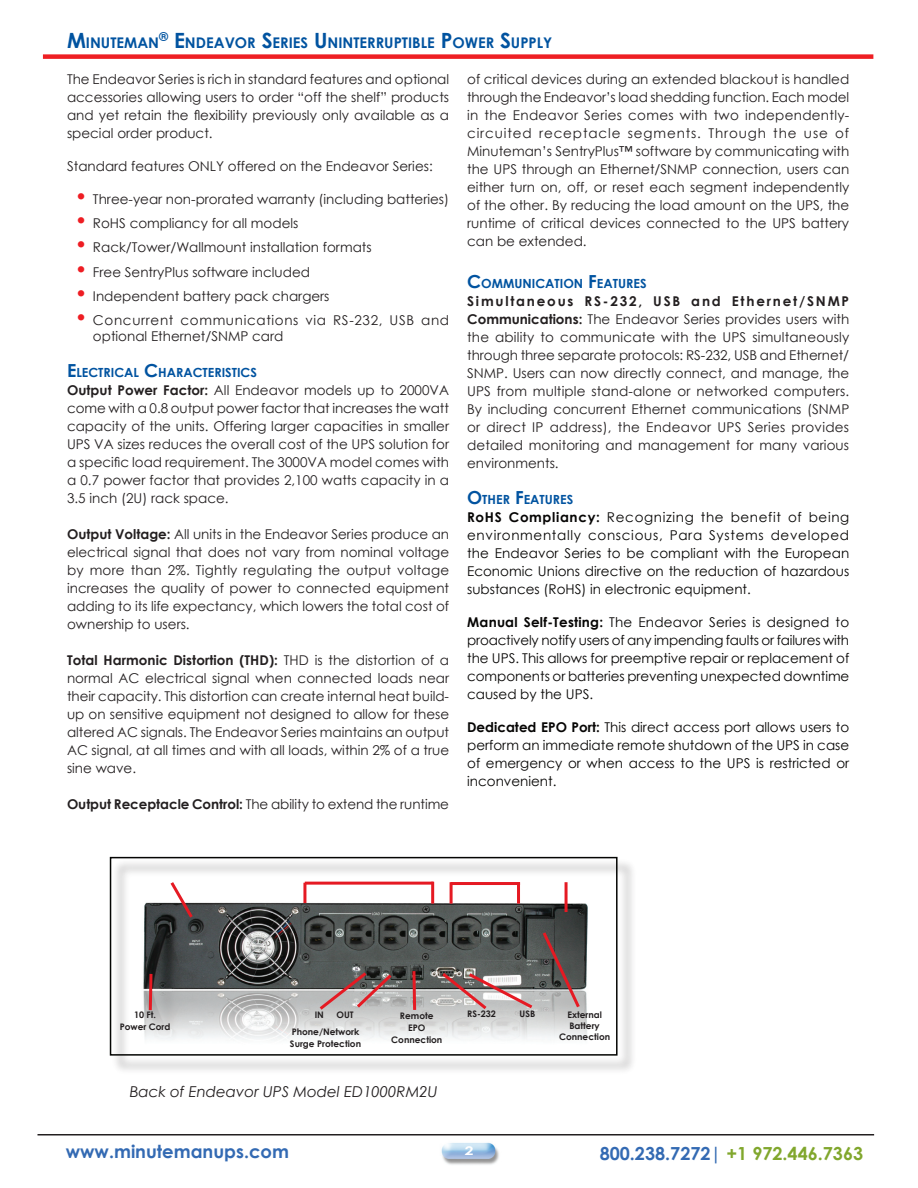
<style>
.page{position:relative;width:918px;height:1188px;background:#fff}
.page>*{position:absolute;margin:0;border:0;box-sizing:border-box;transform-origin:0 0}
.t1{font:21px/24px "Century Gothic";color:#ee1d23;text-align:justify}
.t2{font:700 18px "Century Gothic";color:#81a72d}
.t3{font:700 18px "Century Gothic";color:#336ab3}
.t4{font:italic 15px "Century Gothic";color:#231f20}
.t5{font:700 14.7px "Century Gothic";color:#0153a0}
.t6{font:13.5px/18px "Century Gothic";color:#231f20;text-align:justify}
.t7{font:13.5px/18px "Century Gothic";color:#060504;text-align:justify}
.t8{font:700 12.6px "Century Gothic";color:#0153a0}
.t9{font:700 12px "Century Gothic";color:#fff;scale:1.3 1}
.t10{font:700 9px/12.3px "Century Gothic";color:#231f20;text-align:center}
.s1{font-size:21px}
.s2{font-size:18px}
.s3{font-weight:700}
.s4{color:#336ab3}
</style>
<div class="page">
<div style="left:43px;top:54px;width:830px;height:5px;background:#ee1f23"></div>
<div style="left:111px;top:858px;width:527px;height:218px;background:#231f20;opacity:.75"></div>
<div style="left:110px;top:857px;width:508px;height:199px;border:2px solid #040503"></div>
<img style="left:441px;top:1142px;width:58px;height:23px">
<hr style="left:38px;top:1134px;width:836px;height:2px;background:#231f20">
<p class="t5" style="left:67px;top:32px;width:487px"><span class="s1">M</span>inuteman<sup>®</sup> <span class="s1">E</span>ndeavor <span class="s1">S</span>eries <span class="s1">U</span> ninterruptible <span class="s1">P</span>ower <span class="s1">S</span>upply</p>
<p class="t6" style="left:67px;top:70px;width:384px">The Endeavor Series is rich in standard features and optional accessories allowing users to order “off the shelf” products and yet retain the flexibility previously only available as a special order product.</p>
<p class="t6" style="left:67px;top:157px;width:367px">Standard features ONLY offered on the Endeavor Series:</p>
<p class="t6" style="left:93px;top:187px;width:358px;line-height:24px;text-align:left">Three-year non-prorated warranty (including batteries)<br>RoHS compliancy for all models Rack/Tower/Wallmount installation formats<br>Free SentryPlus software included<br>Independent battery pack chargers<br>Concurrent communications via RS-232, USB and</p>
<p class="t6" style="left:93px;top:327px;width:192px">optional Ethernet/SNMP card</p>
<p class="t8" style="left:67px;top:363px;width:191px"><span class="s2">E</span> lectrical <span class="s2">C</span>haracteristics</p>
<p class="t6" style="left:67px;top:381px;width:384px"><span class="s3">Output Power Factor:</span> All Endeavor models up to 2000VA come with a 0.8 output power factor that increases the watt capacity of the units. Offering larger capacities in smaller UPS VA sizes reduces the overall cost of the UPS solution for a specific load requirement. The 3000VA model comes with a 0.7 power factor that provides 2,100 watts capacity in a 3.5 inch (2U) rack space.</p>
<p class="t6" style="left:67px;top:525px;width:384px"><span class="s3">Output Voltage:</span> All units in the Endeavor Series produce an electrical signal that does not vary from nominal voltage by more than 2%. Tightly regulating the output voltage increases the quality of power to connected equipment adding to its life expectancy, which lowers the total cost of ownership to users.</p>
<p class="t6" style="left:67px;top:651px;width:384px"><span class="s3">Total Harmonic Distortion (THD):</span> THD is the distortion of a normal AC electrical signal when connected loads near their capacity. This distortion can create internal heat build&shy;up on sensitive equipment not designed to allow for these altered AC signals. The Endeavor Series maintains an output AC signal, at all times and with all loads, within 2% of a true sine wave.</p>
<p class="t6" style="left:67px;top:795px;width:384px"><span class="s3">Output Receptacle Control:</span> The ability to extend the runtime</p>
<p class="t6" style="left:467px;top:70px;width:384px">of critical devices during an extended blackout is handled through the Endeavor’s load shedding function. Each model in the Endeavor Series comes with two independently&shy;circuited receptacle segments. Through the use of Minuteman’s SentryPlus™ software by communicating with the UPS through an Ethernet/SNMP connection, users can either turn on, off, or reset each segment independently of the other. By reducing the load amount on the UPS, the runtime of critical devices connected to the UPS battery can be extended.</p>
<p class="t8" style="left:467px;top:274px;width:180px"><span class="s2">C</span>ommunication <span class="s2">F</span>eatures</p>
<p class="t6" style="left:467px;top:292px;width:384px"><span class="s3">Simultaneous RS-232, USB and Ethernet/SNMP Communications:</span> The Endeavor Series provides users with the ability to communicate with the UPS simultaneously through three separate protocols: RS-232, USB and Ethernet/ SNMP. Users can now directly connect, and manage, the UPS from multiple stand-alone or networked computers.<br>By including concurrent Ethernet communications (SNMP or direct IP address), the Endeavor UPS Series provides detailed monitoring and management for many various environments.</p>
<p class="t8" style="left:467px;top:490px;width:107px"><span class="s2">O</span>ther <span class="s2">F</span>eatures</p>
<p class="t7" style="left:467px;top:508px;width:384px"><span class="s3">RoHS Compliancy:</span> Recognizing the benefit of being environmentally conscious, Para Systems developed the Endeavor Series to be compliant with the European Economic Unions directive on the reduction of hazardous substances (RoHS) in electronic equipment.</p>
<p class="t7" style="left:467px;top:613px;width:384px"><span class="s3">Manual Self-Testing:</span> The Endeavor Series is designed to proactively notify users of any impending faults or failures with the UPS. This allows for preemptive repair or replacement of components or batteries preventing unexpected downtime caused by the UPS.</p>
<p class="t7" style="left:467px;top:718px;width:384px"><span class="s3">Dedicated EPO Port:</span> This direct access port allows users to perform an immediate remote shutdown of the UPS in case of emergency or when access to the UPS is restricted or inconvenient.</p>
<h1 class="t1" style="left:75px;top:184px;width:14px">• • • • • •</h1>
<p class="t10" style="left:120px;top:1008px;width:52px">10 Ft.<br>Power Cord</p>
<p class="t10" style="left:292px;top:1006px;width:69px;line-height:16.5px;text-align:left;text-indent:23px">IN OUT<br>Phone/Network</p>
<p class="t10" style="left:290px;top:1037px;width:73px">Surge Protection</p>
<p class="t10" style="left:391px;top:1009px;width:53px">Remote<br>EPO<br>Connection</p>
<p class="t10" style="left:467px;top:1008px;width:30px">RS-232</p>
<p class="t10" style="left:520px;top:1007px;width:17px">USB</p>
<p class="t10" style="left:559px;top:1009px;width:53px;line-height:10.8px">External<br>Battery<br>Connection</p>
<p class="t4" style="left:130px;top:1081px;width:309px">Back of Endeavor UPS Model ED1000RM2U</p>
<h2 class="t3" style="left:66px;top:1138px;width:225px">www.minutemanups.com</h2>
<p class="t9" style="left:465px;top:1142px;width:8px">2</p>
<h2 class="t2" style="left:600px;top:1140px;width:265px"><span class="s4">800.238.7272|</span> +1 972.446.7363</h2>
</div>
